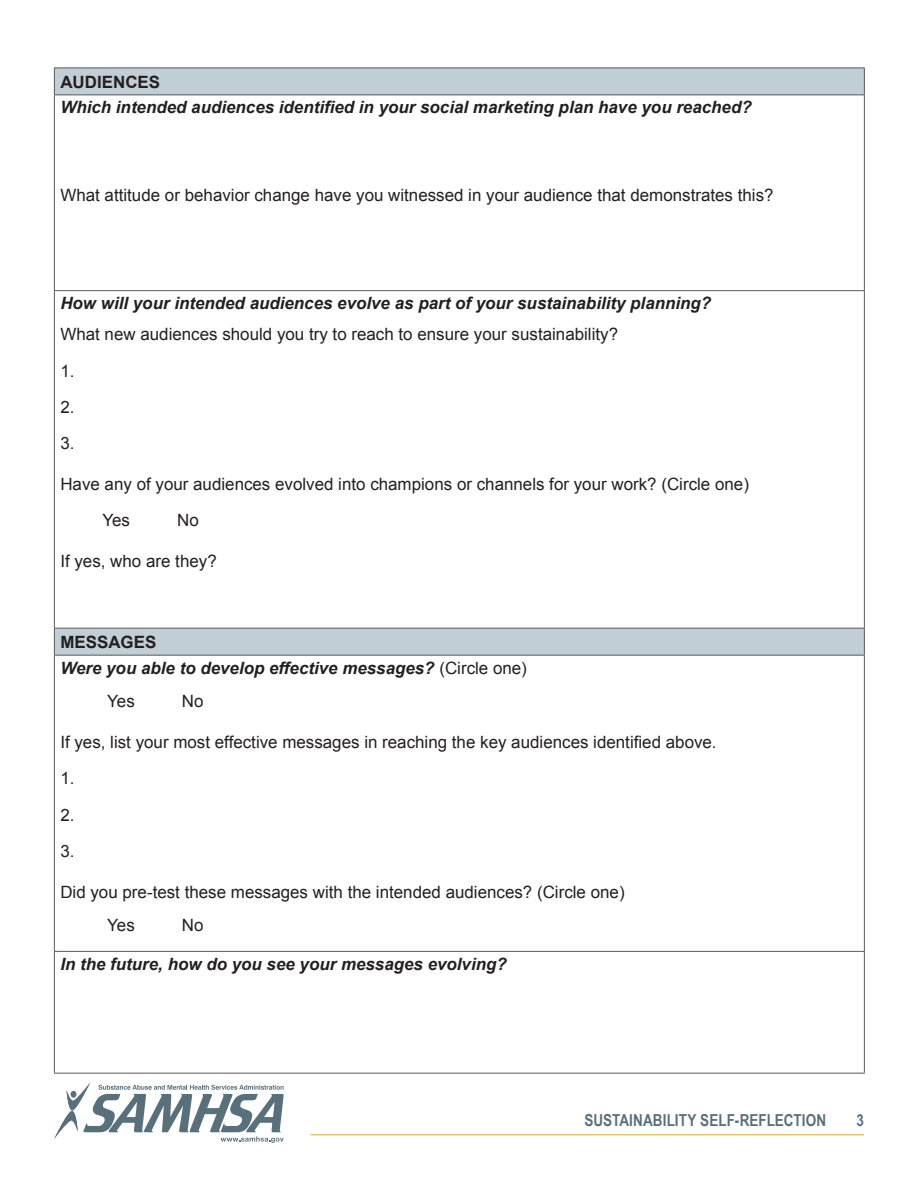
<style>
.page{position:relative;width:918px;height:1188px;background:#fff}
.page>*{position:absolute;margin:0;border:0;box-sizing:border-box;transform-origin:0 0}
.Body_Copy{font:16.95px "Arial";color:#231f20}
.Body_Copy-2{font:italic 700 16.95px "Arial";color:#231f20}
.Body_Copy-3{font:700 16.95px "Arial";color:#231f20}
.t1{font:700 16.5px "Arial Narrow";letter-spacing:.005em;color:#58707c}
.s1{font-weight:400;font-style:normal}
</style>
<div class="page">
<svg style="left:54px;top:1082px;width:230px;height:61px"></svg>
<hr style="left:310px;top:1134px;width:554px;height:2px;background:#e6c57b">
<svg style="left:55px;top:69px;width:809px;height:586px"></svg>
<hr style="left:54px;top:68px;width:811px;height:1px;background:#57585a">
<svg style="left:54px;top:68px;width:1px;height:26px"></svg>
<svg style="left:864px;top:68px;width:1px;height:26px"></svg>
<hr style="left:54px;top:94px;width:811px;height:1px;background:#57585a">
<hr style="left:54px;top:95px;width:1px;height:195px;background:#57585a">
<hr style="left:864px;top:95px;width:1px;height:195px;background:#57585a">
<hr style="left:54px;top:290px;width:811px;height:1px;background:#57585a">
<hr style="left:54px;top:291px;width:1px;height:337px;background:#57585a">
<hr style="left:864px;top:291px;width:1px;height:337px;background:#57585a">
<hr style="left:54px;top:628px;width:811px;height:1px;background:#57585a">
<svg style="left:54px;top:629px;width:1px;height:26px"></svg>
<svg style="left:864px;top:629px;width:1px;height:26px"></svg>
<hr style="left:54px;top:655px;width:811px;height:1px;background:#57585a">
<hr style="left:54px;top:656px;width:1px;height:295px;background:#57585a">
<hr style="left:864px;top:656px;width:1px;height:295px;background:#57585a">
<hr style="left:54px;top:951px;width:811px;height:1px;background:#57585a">
<hr style="left:54px;top:952px;width:1px;height:121px;background:#57585a">
<hr style="left:864px;top:952px;width:1px;height:121px;background:#57585a">
<hr style="left:54px;top:1073px;width:811px;height:1px;background:#57585a">
<p class="Body_Copy-3" style="left:60px;top:70px;width:101px">AUDIENCES</p>
<p class="Body_Copy-2" style="left:60px;top:96px;width:693px">Which intended audiences identified in your social marketing plan have you reached?</p>
<p class="Body_Copy" style="left:60px;top:184px;width:715px">What attitude or behavior change have you witnessed in your audience that demonstrates this?</p>
<p class="Body_Copy-2" style="left:60px;top:292px;width:652px">How will your intended audiences evolve as part of your sustainability planning?</p>
<p class="Body_Copy" style="left:60px;top:323px;width:559px">What new audiences should you try to reach to ensure your sustainability?</p>
<p class="Body_Copy" style="left:60px;top:359px;width:16px">1.</p>
<p class="Body_Copy" style="left:60px;top:396px;width:16px">2.</p>
<p class="Body_Copy" style="left:60px;top:432px;width:16px">3.</p>
<p class="Body_Copy" style="left:60px;top:473px;width:690px">Have any of your audiences evolved into champions or channels for your work? (Circle one)</p>
<p class="Body_Copy" style="left:102px;top:509px;width:29px">Yes</p>
<p class="Body_Copy" style="left:177px;top:509px;width:23px">No</p>
<p class="Body_Copy" style="left:60px;top:550px;width:158px">If yes, who are they?</p>
<p class="Body_Copy-3" style="left:60px;top:631px;width:98px">MESSAGES</p>
<p class="Body_Copy-2" style="left:60px;top:656px;width:468px">Were you able to develop effective messages? <span class="s1">(Circle one)</span></p>
<p class="Body_Copy" style="left:107px;top:690px;width:29px">Yes</p>
<p class="Body_Copy" style="left:182px;top:690px;width:23px">No</p>
<p class="Body_Copy" style="left:60px;top:731px;width:658px">If yes, list your most effective messages in reaching the key audiences identified above.</p>
<p class="Body_Copy" style="left:60px;top:767px;width:16px">1.</p>
<p class="Body_Copy" style="left:60px;top:804px;width:16px">2.</p>
<p class="Body_Copy" style="left:60px;top:840px;width:16px">3.</p>
<p class="Body_Copy" style="left:60px;top:881px;width:566px">Did you pre-test these messages with the intended audiences? (Circle one)</p>
<p class="Body_Copy" style="left:107px;top:914px;width:29px">Yes</p>
<p class="Body_Copy" style="left:182px;top:914px;width:23px">No</p>
<p class="Body_Copy-2" style="left:60px;top:952px;width:448px">In the future, how do you see your messages evolving?</p>
<p class="t1" style="left:584px;top:1107px;width:243px">SUSTAINABILITY SELF-REFLECTION</p>
<p class="t1" style="left:856px;top:1107px;width:9px">3</p>
</div>
